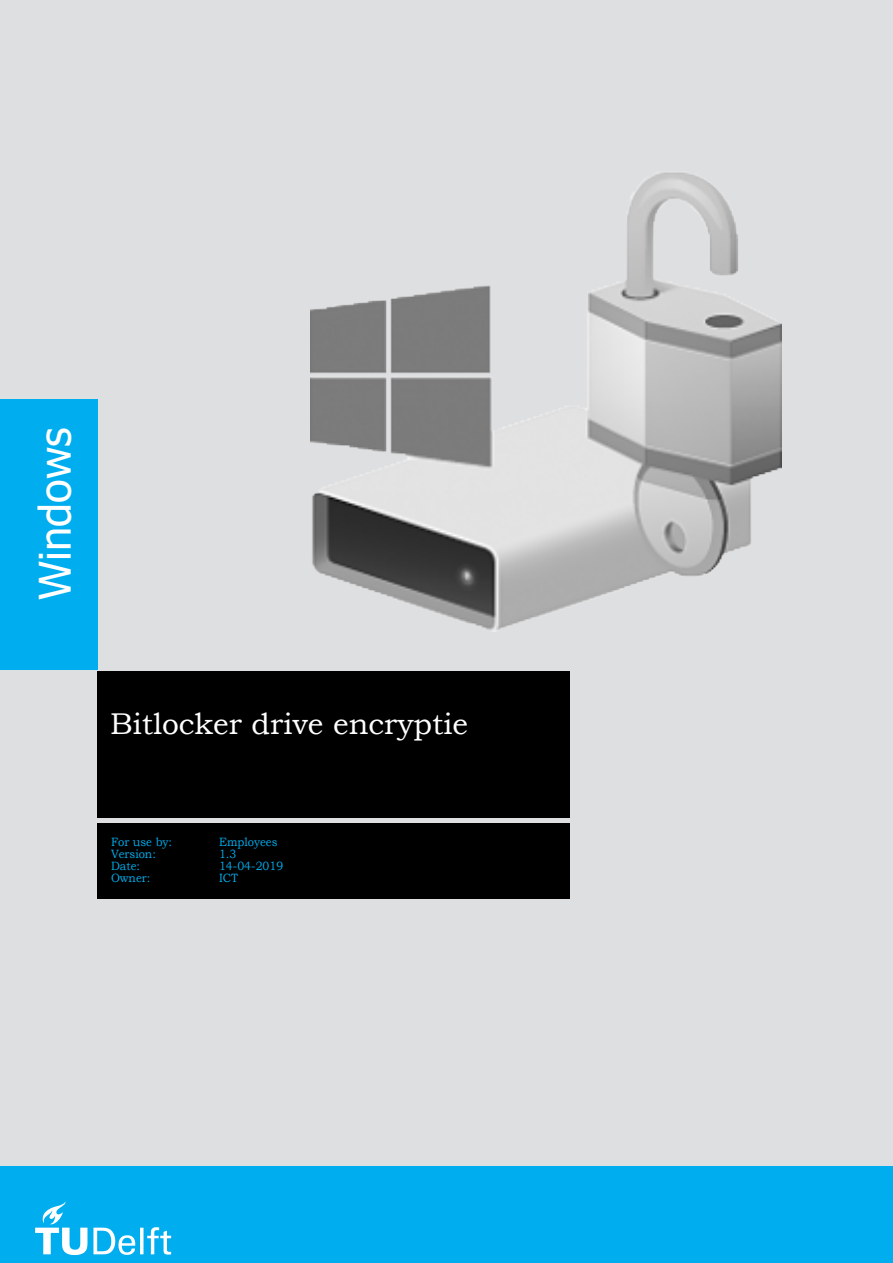
<style>
.page{position:relative;width:893px;height:1263px;background:#dedfe1}
.page>*{position:absolute;margin:0;border:0;box-sizing:border-box;transform-origin:0 0}
.OS_voorblad{font:43.35px "Tahoma";color:#fff}
._1_header_voorblad{font:30px "Bookman Old Style";color:#fff}
.voorblad-klein{font:12px "Bookman Old Style";color:#00aeef;scale:.93 1}
</style>
<div class="page">
<div style="left:0;top:1166px;width:893px;height:97px;background:#00aeef"></div>
<svg style="left:35px;top:1202px;width:137px;height:53px"></svg>
<div style="left:97px;top:671px;width:473px;height:147px;background:#000"></div>
<div style="left:0;top:400px;width:97px;height:270px;background:#00aeef"></div>
<div style="left:97px;top:824px;width:473px;height:75px;background:#000"></div>
<img style="left:310px;top:172px;width:471px;height:459px">
<p class="OS_voorblad" style="left:26px;top:600px;width:174px;rotate:-90deg">Windows</p>
<p class="_1_header_voorblad" style="left:111px;top:704px;width:359px">Bitlocker drive encryptie</p>
<p class="voorblad-klein" style="left:111px;top:834px;width:67px">For use by:</p>
<p class="voorblad-klein" style="left:219px;top:834px;width:64px">Employees</p>
<p class="voorblad-klein" style="left:111px;top:846px;width:50px">Version:</p>
<p class="voorblad-klein" style="left:219px;top:846px;width:20px">1.3</p>
<p class="voorblad-klein" style="left:111px;top:858px;width:33px">Date:</p>
<p class="voorblad-klein" style="left:219px;top:858px;width:71px">14-04-2019</p>
<p class="voorblad-klein" style="left:111px;top:870px;width:44px">Owner:</p>
<p class="voorblad-klein" style="left:219px;top:870px;width:22px">ICT</p>
</div>
